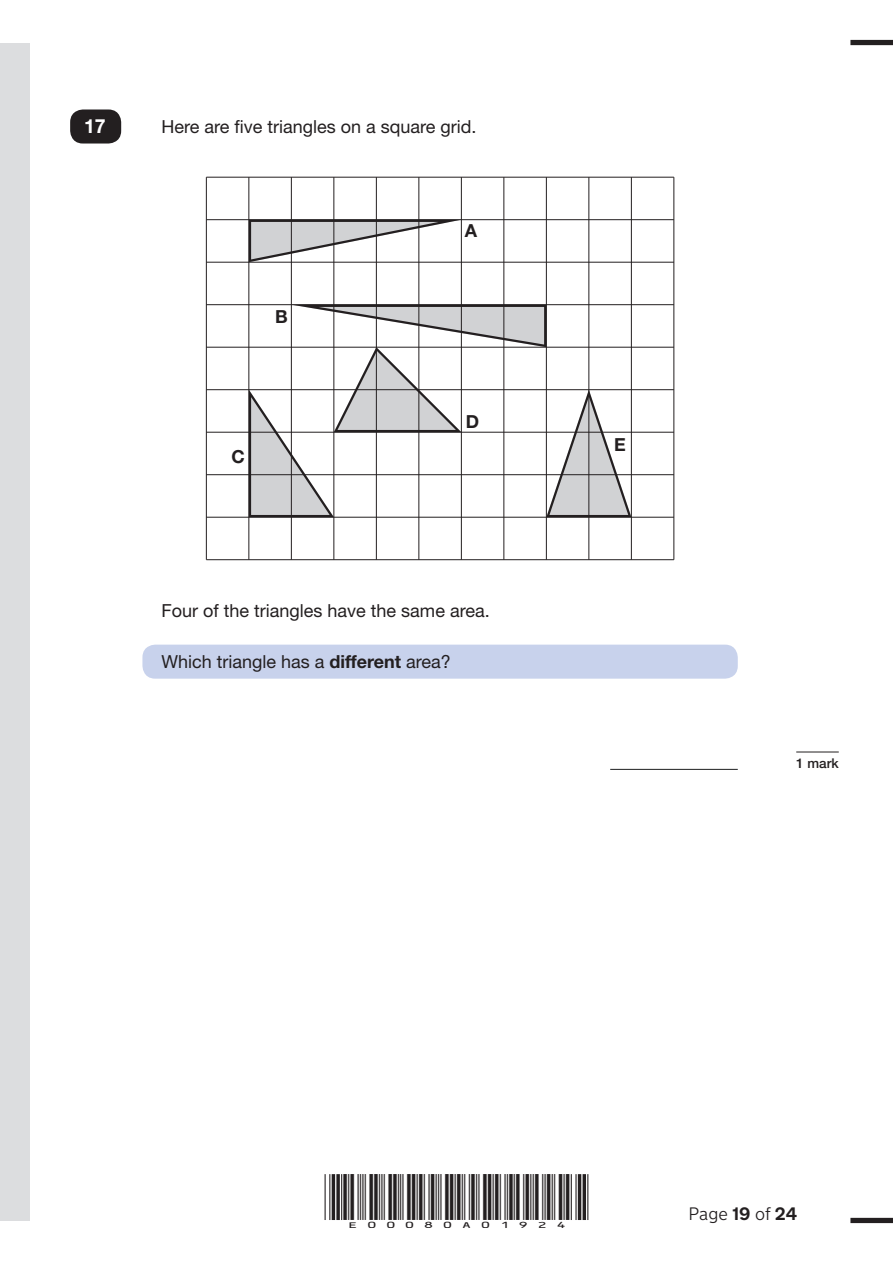
<style>
.page{position:relative;width:893px;height:1263px;background:#fff}
.page>*{position:absolute;margin:0;border:0;box-sizing:border-box;transform-origin:0 0}
.t1{font:700 19.5px "Helvetica Neue LT Std";color:#fff}
.t2{font:18px "Helvetica Neue LT Std";color:#231f20}
.t3{font:300 18px "New Transport";color:#231f20}
.t4{font:700 18px "Helvetica Neue LT Std";color:#231f20}
.t5{font:15px "ID Automation HC39 M";color:#231f20;scale:1.3 1}
.t6{font:500 13.5px "Helvetica Neue LT Std";color:#231f20}
.s1{font-weight:700}
</style>
<div class="page">
<hr style="left:206px;top:177px;width:468px;height:1px;background:#231f20">
<hr style="left:206px;top:219px;width:468px;height:1px;background:#231f20">
<hr style="left:206px;top:262px;width:468px;height:1px;background:#231f20">
<hr style="left:206px;top:304px;width:468px;height:1px;background:#231f20">
<hr style="left:206px;top:347px;width:468px;height:1px;background:#231f20">
<hr style="left:206px;top:389px;width:468px;height:1px;background:#231f20">
<hr style="left:206px;top:432px;width:468px;height:1px;background:#231f20">
<hr style="left:206px;top:474px;width:468px;height:1px;background:#231f20">
<hr style="left:206px;top:517px;width:468px;height:1px;background:#231f20">
<hr style="left:206px;top:559px;width:468px;height:1px;background:#231f20">
<hr style="left:206px;top:177px;width:1px;height:383px;background:#231f20">
<hr style="left:249px;top:177px;width:1px;height:383px;background:#231f20">
<hr style="left:291px;top:177px;width:1px;height:383px;background:#231f20">
<hr style="left:334px;top:177px;width:1px;height:383px;background:#231f20">
<hr style="left:376px;top:177px;width:1px;height:383px;background:#231f20">
<hr style="left:419px;top:177px;width:1px;height:383px;background:#231f20">
<hr style="left:461px;top:177px;width:1px;height:383px;background:#231f20">
<hr style="left:504px;top:177px;width:1px;height:383px;background:#231f20">
<hr style="left:546px;top:177px;width:1px;height:383px;background:#231f20">
<hr style="left:589px;top:177px;width:1px;height:383px;background:#231f20">
<hr style="left:631px;top:177px;width:1px;height:383px;background:#231f20">
<hr style="left:674px;top:177px;width:1px;height:383px;background:#231f20">
<svg style="left:250px;top:220px;width:211px;height:42px"></svg>
<svg style="left:249px;top:305px;width:382px;height:212px"></svg>
<div style="left:142px;top:645px;width:596px;height:34px;background:#c8d2ec;border-radius:13px"></div>
<hr style="left:610px;top:769px;width:128px;height:1px;background:#1d1e1f">
<div style="left:70px;top:109px;width:51px;height:35px;background:#231f20;border-radius:13px"></div>
<hr style="left:796px;top:752px;width:43px;height:1px;background:#231f20">
<div style="left:850px;top:1218px;width:43px;height:5px;background:#231f20"></div>
<div style="left:850px;top:40px;width:43px;height:5px;background:#231f20"></div>
<hr style="left:341px;top:1174px;width:1px;height:46px;background:#231f20">
<hr style="left:329px;top:1174px;width:1px;height:46px;background:#231f20">
<hr style="left:325px;top:1174px;width:1px;height:46px;background:#231f20">
<svg style="left:336px;top:1174px;width:4px;height:46px"></svg>
<hr style="left:332px;top:1174px;width:3px;height:46px;background:#231f20">
<hr style="left:587px;top:1174px;width:1px;height:46px;background:#231f20">
<hr style="left:575px;top:1174px;width:2px;height:46px;background:#231f20">
<hr style="left:571px;top:1174px;width:1px;height:46px;background:#231f20">
<hr style="left:583px;top:1174px;width:3px;height:46px;background:#231f20">
<hr style="left:578px;top:1174px;width:3px;height:46px;background:#231f20">
<div style="left:0;top:43px;width:30px;height:1177px;background:#dcdddf"></div>
<p class="t1" style="left:84px;top:114px;width:23px">17</p>
<p class="t2" style="left:162px;top:116px;width:317px">Here are five triangles on a square grid.</p>
<p class="t4" style="left:275px;top:305px;width:14px">B</p>
<p class="t4" style="left:231px;top:445px;width:15px">C</p>
<p class="t4" style="left:465px;top:219px;width:14px">A</p>
<p class="t4" style="left:466px;top:410px;width:15px">D</p>
<p class="t2" style="left:162px;top:600px;width:330px">Four of the triangles have the same area.</p>
<p class="t2" style="left:162px;top:651px;width:291px">Which triangle has a <span class="s1">different</span> area?</p>
<p class="t4" style="left:614px;top:433px;width:13px">E</p>
<p class="t6" style="left:796px;top:755px;width:44px">1 mark</p>
<p class="t5" style="left:343px;top:1206px;width:176px">E00080A01924</p>
<p class="t3" style="left:688px;top:1203px;width:110px">Page <span class="s1">19</span> of <span class="s1">24</span></p>
</div>
